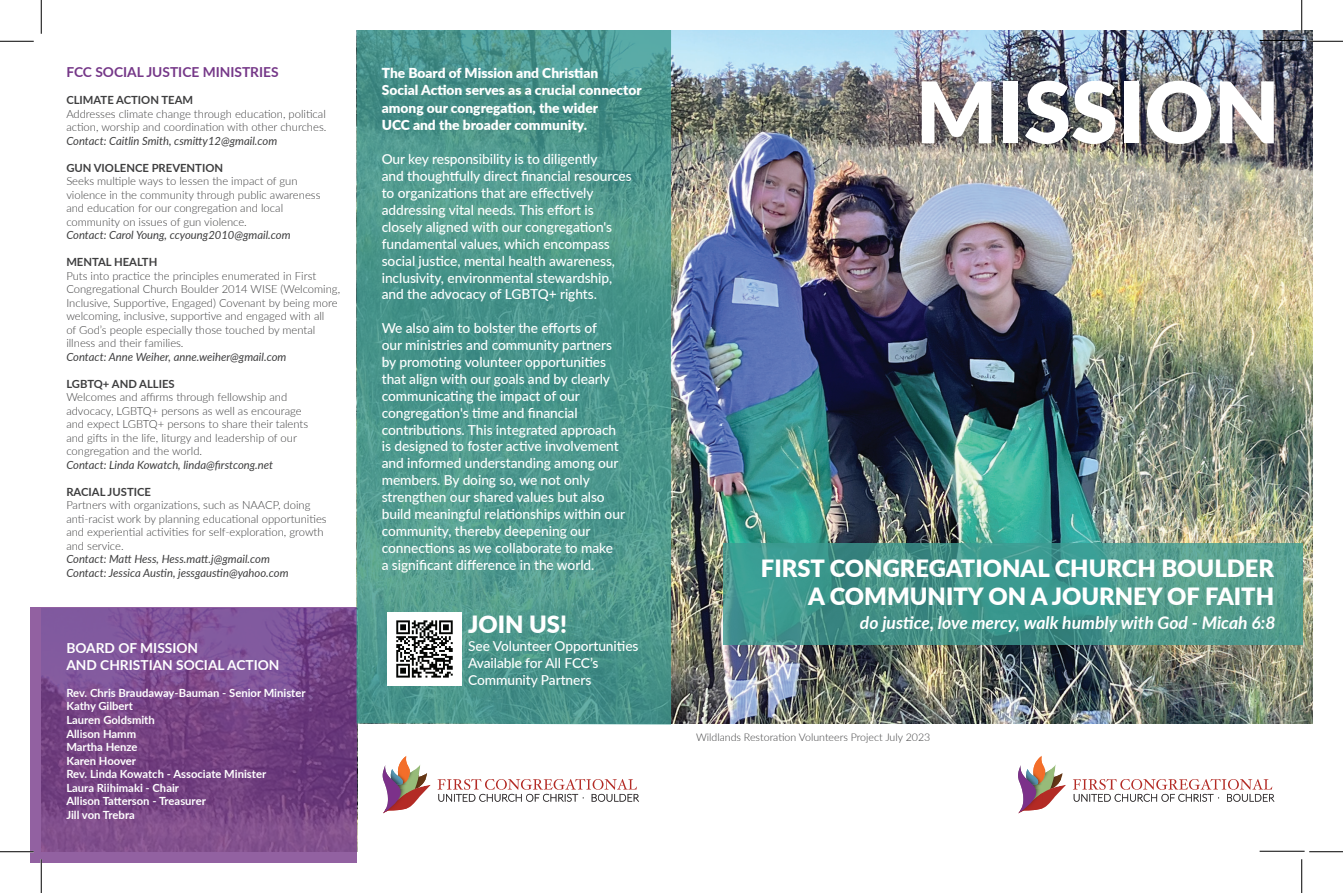
<style>
.page{position:relative;width:1343px;height:893px;background:#fff}
.page>*{position:absolute;margin:0;border:0;box-sizing:border-box;transform-origin:0 0}
.t1{font:900 85px "Lato";color:#fff}
.t2{font:900 23.75px/28.5px "Lato";color:#fff;text-align:right}
.t3{font:italic 700 17.5px "Lato";color:#fff}
.t4{font:500 13.75px/16.9px "Lato";letter-spacing:-.005em;color:#fff}
.t5{font:900 13.75px/17.5px "Lato";color:#fff}
.t6{font:700 13.75px/16.5px "Lato";color:#fff}
.t7{font:700 13.75px "Lato";color:#753788}
.t8{font:300 11.25px/13.5px "Lato";color:#3e3e3f}
.t9{font:italic 11.25px/13.5px "Lato";color:#3e3e3f}
.t10{font:700 11.25px/13.5px "Lato";color:#fff}
.t11{font:700 11.25px "Lato";color:#3e3e3f}
.t12{font:300 10.62px "Lato";color:#3e3e3f}
</style>
<div class="page">
<img style="left:671px;top:30px;width:642px;height:693px">
<svg style="left:30px;top:607px;width:327px;height:255px;background:#7a4a8b"></svg>
<svg style="left:356px;top:30px;width:315px;height:694px;background:#4d978d"></svg>
<svg style="left:1073px;top:779px;width:201px;height:22px"></svg>
<svg style="left:1018px;top:756px;width:48px;height:57px"></svg>
<svg style="left:437px;top:779px;width:202px;height:22px"></svg>
<svg style="left:383px;top:756px;width:48px;height:57px"></svg>
<svg style="left:723px;top:543px;width:579px;height:102px;background:#47988d"></svg>
<div style="left:387px;top:612px;width:74px;height:74px;background:#fff"></div>
<img style="left:396px;top:620px;width:57px;height:58px">
<hr style="left:1259px;top:40px;width:45px;height:1px;background:#000">
<hr style="left:1259px;top:851px;width:45px;height:1px;background:#000">
<hr style="left:1309px;top:40px;width:33px;height:2px;background:#fff">
<hr style="left:0;top:850px;width:34px;height:2px;background:#fff">
<hr style="left:40px;top:859px;width:2px;height:33px;background:#fff">
<hr style="left:1300px;top:0;width:2px;height:34px;background:#fff">
<hr style="left:0;top:41px;width:34px;height:1px;background:#000">
<hr style="left:1309px;top:41px;width:33px;height:1px;background:#000">
<hr style="left:0;top:851px;width:34px;height:1px;background:#000">
<hr style="left:1309px;top:851px;width:33px;height:1px;background:#000">
<hr style="left:41px;top:0;width:1px;height:34px;background:#000">
<hr style="left:41px;top:859px;width:1px;height:33px;background:#000">
<hr style="left:1301px;top:0;width:1px;height:34px;background:#000">
<hr style="left:1301px;top:859px;width:1px;height:33px;background:#000">
<p class="t7" style="left:66px;top:62px;width:214px">FCC SOCIAL JUSTICE MINISTRIES</p>
<p class="t11" style="left:66px;top:92px;width:128px">CLIMATE ACTION TEAM</p>
<p class="t8" style="left:66px;top:106px;width:262px">Addresses climate change through education, political action, worship and coordination with other churches.</p>
<p class="t9" style="left:66px;top:133px;width:212px">Contact: Caitlin Smith, csmitty12@gmail.com</p>
<p class="t11" style="left:66px;top:159px;width:158px">GUN VIOLENCE PREVENTION</p>
<p class="t8" style="left:66px;top:174px;width:256px">Seeks multiple ways to lessen the impact of gun violence in the community through public awareness and education for our congregation and local community on issues of gun violence.</p>
<p class="t9" style="left:66px;top:228px;width:226px">Contact: Carol Young, ccyoung2010@gmail.com</p>
<p class="t11" style="left:66px;top:254px;width:92px">MENTAL HEALTH</p>
<p class="t8" style="left:66px;top:268px;width:275px">Puts into practice the principles enumerated in First Congregational Church Boulder 2014 WISE (Welcoming, Inclusive, Supportive, Engaged) Covenant by being more welcoming, inclusive, supportive and engaged with all<br>of God’s people especially those touched by mental illness and their families.</p>
<p class="t9" style="left:66px;top:349px;width:221px">Contact: Anne Weiher, anne.weiher@gmail.com</p>
<p class="t11" style="left:66px;top:375px;width:110px">LGBTQ+ AND ALLIES</p>
<p class="t8" style="left:66px;top:390px;width:243px">Welcomes and affirms through fellowship and advocacy, LGBTQ+ persons as well as encourage and expect LGBTQ+ persons to share their talents and gifts in the life, liturgy and leadership of our congregation and the world.</p>
<p class="t9" style="left:66px;top:457px;width:208px">Contact: Linda Kowatch, linda@firstcong.net</p>
<p class="t11" style="left:66px;top:483px;width:86px">RACIAL JUSTICE</p>
<p class="t8" style="left:66px;top:498px;width:262px">Partners with organizations, such as NAACP, doing anti-racist work by planning educational opportunities and experiential activities for self-exploration, growth and service.</p>
<p class="t9" style="left:66px;top:552px;width:224px">Contact: Matt Hess, Hess.matt.j@gmail.com<br>Contact: Jessica Austin, jessgaustin@yahoo.com</p>
<p class="t6" style="left:66px;top:639px;width:215px">BOARD OF MISSION<br>AND CHRISTIAN SOCIAL ACTION</p>
<p class="t10" style="left:66px;top:685px;width:241px">Rev. Chris Braudaway-Bauman - Senior Minister<br>Kathy Gilbert<br>Lauren Goldsmith<br>Allison Hamm<br>Martha Henze<br>Karen Hoover<br>Rev. Linda Kowatch - Associate Minister<br>Laura Riihimaki - Chair<br>Allison Tatterson - Treasurer<br>Jill von Trebra</p>
<p class="t5" style="left:382px;top:63px;width:261px">The Board of Mission and Christian<br>Social Action serves as a crucial connector among our congregation, the wider<br>UCC and the broader community.</p>
<p class="t4" style="left:382px;top:150px;width:251px">Our key responsibility is to diligently<br>and thoughtfully direct financial resources to organizations that are effectively addressing vital needs. This effort is closely aligned with our congregation's fundamental values, which encompass social justice, mental health awareness, inclusivity, environmental stewardship, and the advocacy of LGBTQ+ rights.</p>
<p class="t4" style="left:382px;top:319px;width:245px">We also aim to bolster the efforts of<br>our ministries and community partners by promoting volunteer opportunities that align with our goals and by clearly communicating the impact of our congregation's time and financial contributions. This integrated approach is designed to foster active involvement and informed understanding among our members. By doing so, we not only strengthen our shared values but also build meaningful relationships within our community, thereby deepening our connections as we collaborate to make<br>a significant difference in the world.</p>
<h2 class="t2" style="left:468px;top:609px;width:100px">JOIN US!</h2>
<p class="t4" style="left:468px;top:637px;width:172px">See Volunteer Opportunities<br>Available for All FCC’s<br>Community Partners</p>
<h1 class="t1" style="left:915px;top:48px;width:365px">MISSION</h1>
<h2 class="t2" style="left:761px;top:552px;width:515px">FIRST CONGREGATIONAL CHURCH BOULDER<br>A COMMUNITY ON A JOURNEY OF FAITH</h2>
<p class="t3" style="left:860px;top:610px;width:417px">do justice, love mercy, walk humbly with God - Micah 6:8</p>
<p class="t12" style="left:696px;top:729px;width:236px">Wildlands Restoration Volunteers Project July 2023</p>
</div>
